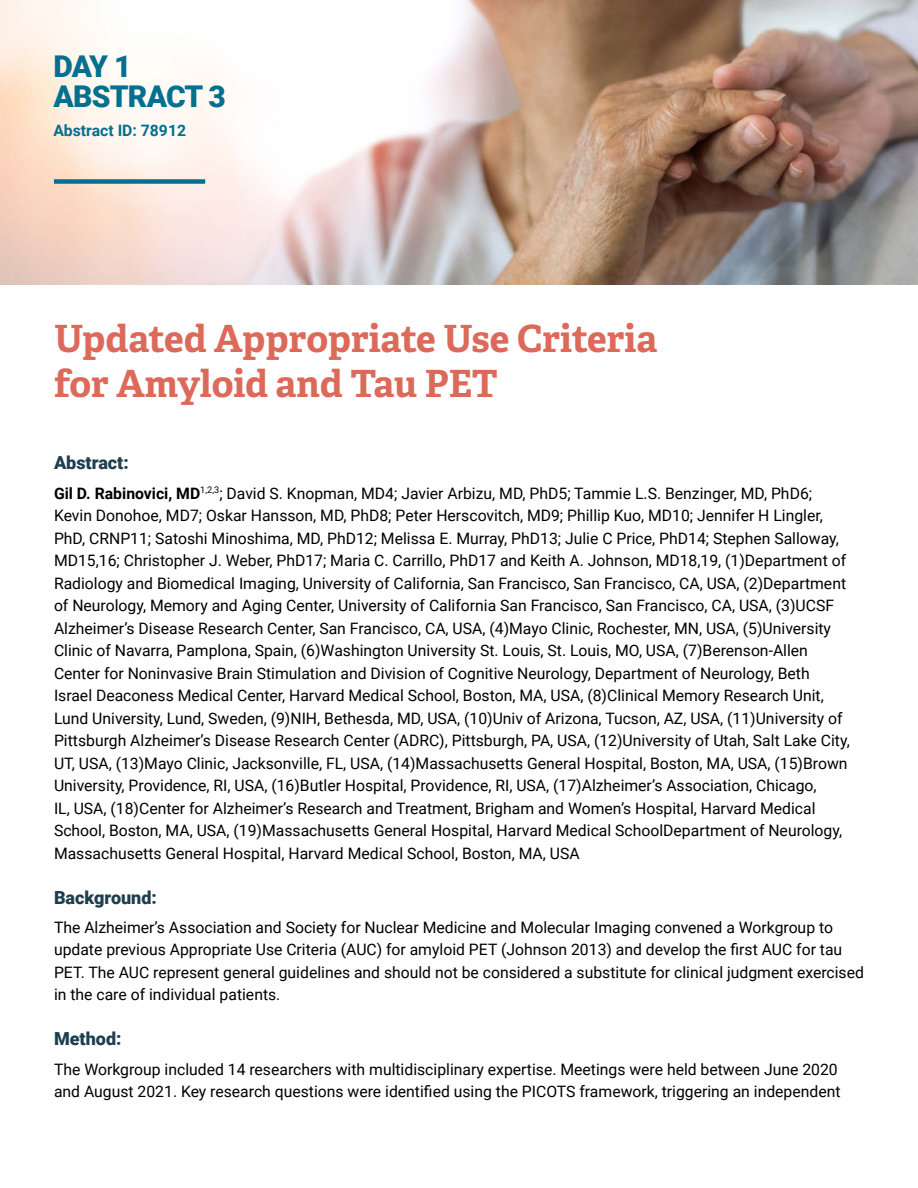
<style>
.page{position:relative;width:918px;height:1188px;background:#fff}
.page>*{position:absolute;margin:0;border:0;box-sizing:border-box;transform-origin:0 0}
.t1{font:700 37.5px/45px "Adelle";color:#dc6a5b}
.t2{font:900 30px/30px "Roboto";letter-spacing:-.025em;color:#02708e}
.t3{font:900 18px "Roboto";color:#1e3e4e}
.t4{font:15.75px/22.5px "Roboto";color:#000}
.t5{font:700 15.75px "Roboto";color:#02708e}
.s1{font-weight:700}
</style>
<div class="page">
<img style="left:0;top:0;width:918px;height:285px">
<div style="left:54px;top:179px;width:151px;height:5px;background:#02708e"></div>
<h2 class="t2" style="left:53px;top:54px;width:174px">DAY 1<br>ABSTRACT 3</h2>
<p class="t5" style="left:53px;top:124px;width:134px">Abstract ID: 78912</p>
<h1 class="t1" style="left:54px;top:319px;width:605px">Updated Appropriate Use Criteria for Amyloid and Tau PET</h1>
<p class="t3" style="left:54px;top:456px;width:76px">Abstract:</p>
<p class="t4" style="left:54px;top:483px;width:797px"><span class="s1">Gil D. Rabinovici, MD</span><sup>1,2,3</sup>; David S. Knopman, MD4; Javier Arbizu, MD, PhD5; Tammie L.S. Benzinger, MD, PhD6; Kevin Donohoe, MD7; Oskar Hansson, MD, PhD8; Peter Herscovitch, MD9; Phillip Kuo, MD10; Jennifer H Lingler, PhD, CRNP11; Satoshi Minoshima, MD, PhD12; Melissa E. Murray, PhD13; Julie C Price, PhD14; Stephen Salloway, MD15,16; Christopher J. Weber, PhD17; Maria C. Carrillo, PhD17 and Keith A. Johnson, MD18,19, (1)Department of Radiology and Biomedical Imaging, University of California, San Francisco, San Francisco, CA, USA, (2)Department of Neurology, Memory and Aging Center, University of California San Francisco, San Francisco, CA, USA, (3)UCSF Alzheimer’s Disease Research Center, San Francisco, CA, USA, (4)Mayo Clinic, Rochester, MN, USA, (5)University Clinic of Navarra, Pamplona, Spain, (6)Washington University St. Louis, St. Louis, MO, USA, (7)Berenson-Allen Center for Noninvasive Brain Stimulation and Division of Cognitive Neurology, Department of Neurology, Beth Israel Deaconess Medical Center, Harvard Medical School, Boston, MA, USA, (8)Clinical Memory Research Unit, Lund University, Lund, Sweden, (9)NIH, Bethesda, MD, USA, (10)Univ of Arizona, Tucson, AZ, USA, (11)University of Pittsburgh Alzheimer’s Disease Research Center (ADRC), Pittsburgh, PA, USA, (12)University of Utah, Salt Lake City, UT, USA, (13)Mayo Clinic, Jacksonville, FL, USA, (14)Massachusetts General Hospital, Boston, MA, USA, (15)Brown University, Providence, RI, USA, (16)Butler Hospital, Providence, RI, USA, (17)Alzheimer’s Association, Chicago,<br>IL, USA, (18)Center for Alzheimer’s Research and Treatment, Brigham and Women’s Hospital, Harvard Medical School, Boston, MA, USA, (19)Massachusetts General Hospital, Harvard Medical SchoolDepartment of Neurology, Massachusetts General Hospital, Harvard Medical School, Boston, MA, USA</p>
<p class="t3" style="left:54px;top:890px;width:104px">Background:</p>
<p class="t4" style="left:54px;top:917px;width:812px">The Alzheimer’s Association and Society for Nuclear Medicine and Molecular Imaging convened a Workgroup to update previous Appropriate Use Criteria (AUC) for amyloid PET (Johnson 2013) and develop the first AUC for tau PET. The AUC represent general guidelines and should not be considered a substitute for clinical judgment exercised in the care of individual patients.</p>
<p class="t3" style="left:54px;top:1032px;width:69px">Method:</p>
<p class="t4" style="left:54px;top:1059px;width:788px">The Workgroup included 14 researchers with multidisciplinary expertise. Meetings were held between June 2020 and August 2021. Key research questions were identified using the PICOTS framework, triggering an independent</p>
</div>
